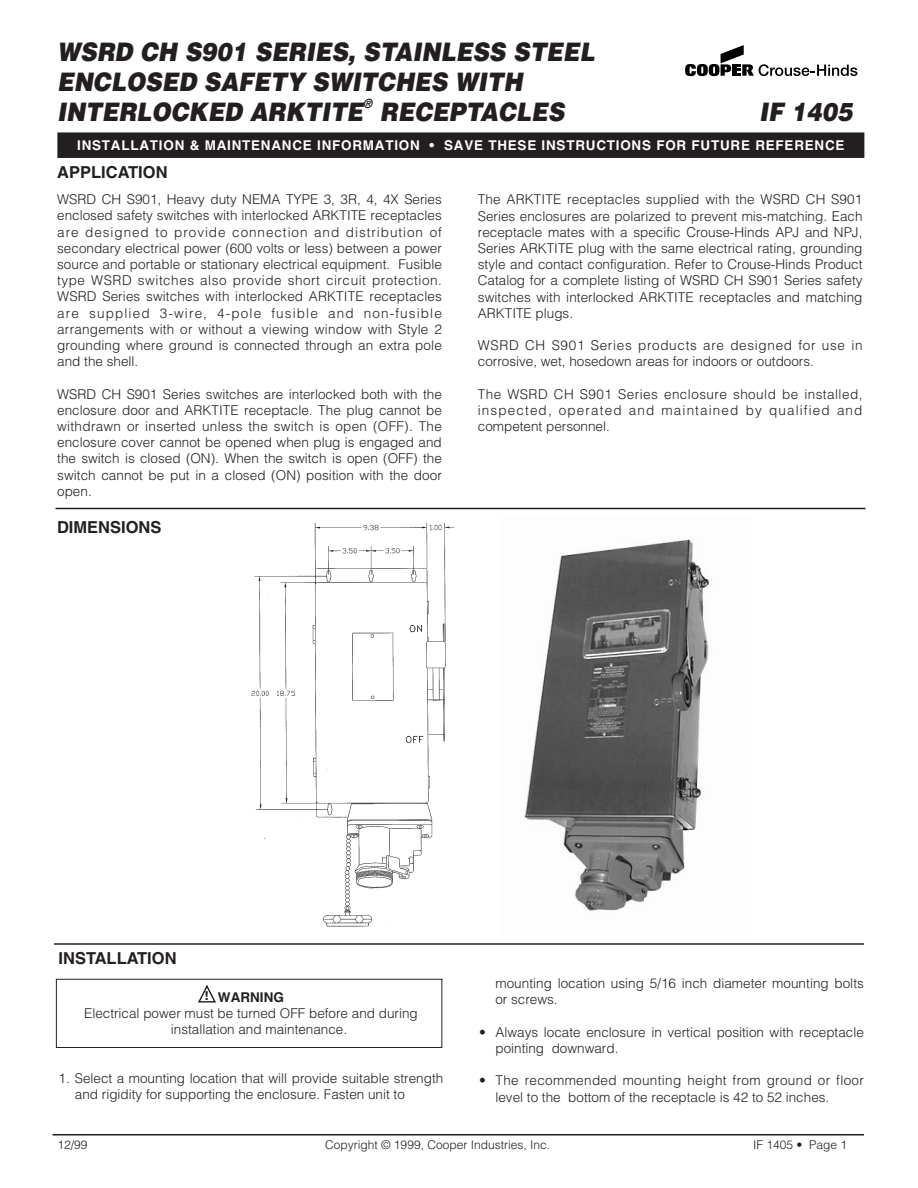
<style>
.page{position:relative;width:918px;height:1188px;background:#fff}
.page>*{position:absolute;margin:0;border:0;box-sizing:border-box;transform-origin:0 0}
.t1{font:italic 900 25.5px/30px "Helvetica";color:#231f20;scale:.9 1}
.t2{font:700 16.5px "Helvetica";color:#231f20}
.t3{font:300 13.5px/16.2px "Helvetica";color:#231f20}
.t4{font:300 13.5px/16.2px "Helvetica";letter-spacing:.025em;color:#231f20}
.t5{font:700 13.5px "Helvetica";letter-spacing:.055em;color:#fff}
.t6{font:700 13.5px "Helvetica";color:#231f20}
.t7{font:italic 900 12.75px "Helvetica";color:#231f20;scale:.9 1}
.t8{font:300 12px "Helvetica";color:#231f20}
.t9{font:900 condensed 11.7px "Helvetica";color:#231f20}
</style>
<div class="page">
<hr style="left:56px;top:508px;width:810px;height:1px;background:#231f20">
<img style="left:251px;top:522px;width:204px;height:405px">
<hr style="left:54px;top:943px;width:810px;height:2px;background:#231f20">
<div style="left:56px;top:979px;width:386px;height:69px;border:1px solid #231f20"></div>
<hr style="left:52px;top:1134px;width:812px;height:2px;background:#231f20">
<div style="left:58px;top:133px;width:806px;height:24px;background:#231f20"></div>
<div style="left:57px;top:132px;width:807px;height:26px;border:2px solid #231f20"></div>
<svg style="left:685px;top:45px;width:172px;height:31px"></svg>
<svg style="left:198px;top:986px;width:18px;height:17px"></svg>
<img style="left:524px;top:539px;width:186px;height:372px">
<h1 class="t1" style="left:57px;top:39px;width:599px">WSRD CH S901 SERIES, STAINLESS STEEL<br>ENCLOSED SAFETY SWITCHES WITH<br>INTERLOCKED ARKTITE</h1>
<p class="t7" style="left:363px;top:99px;width:12px">®</p>
<h1 class="t1" style="left:380px;top:99px;width:206px">RECEPTACLES</h1>
<h1 class="t1" style="left:759px;top:99px;width:105px">IF 1405</h1>
<p class="t5" style="left:77px;top:140px;width:769px">INSTALLATION &amp; MAINTENANCE INFORMATION • SAVE THESE INSTRUCTIONS FOR FUTURE REFERENCE</p>
<p class="t2" style="left:57px;top:166px;width:112px">APPLICATION</p>
<p class="t3" style="left:57px;top:193px;width:386px;text-align:justify">WSRD CH S901, Heavy duty NEMA TYPE 3, 3R, 4, 4X Series enclosed safety switches with interlocked ARKTITE receptacles are designed to provide connection and distribution of secondary electrical power (600 volts or less) between a power source and portable or stationary electrical equipment. Fusible type WSRD switches also provide short circuit protection.<br>WSRD Series switches with interlocked ARKTITE receptacles are supplied 3-wire, 4-pole fusible and non-fusible arrangements with or without a viewing window with Style 2 grounding where ground is connected through an extra pole and the shell.</p>
<p class="t3" style="left:57px;top:387px;width:386px;text-align:justify">WSRD CH S901 Series switches are interlocked both with the enclosure door and ARKTITE receptacle. The plug cannot be withdrawn or inserted unless the switch is open (OFF). The enclosure cover cannot be opened when plug is engaged and the switch is closed (ON). When the switch is open (OFF) the switch cannot be put in a closed (ON) position with the door open.</p>
<p class="t2" style="left:57px;top:521px;width:106px">DIMENSIONS</p>
<p class="t3" style="left:478px;top:193px;width:386px;text-align:justify">The ARKTITE receptacles supplied with the WSRD CH S901<br>Series enclosures are polarized to prevent mis-matching. Each receptacle mates with a specific Crouse-Hinds APJ and NPJ, Series ARKTITE plug with the same electrical rating, grounding style and contact configuration. Refer to Crouse-Hinds Product Catalog for a complete listing of WSRD CH S901 Series safety switches with interlocked ARKTITE receptacles and matching ARKTITE plugs.</p>
<p class="t3" style="left:478px;top:339px;width:386px">WSRD CH S901 Series products are designed for use in corrosive, wet, hosedown areas for indoors or outdoors.</p>
<p class="t3" style="left:478px;top:387px;width:386px;text-align:justify">The WSRD CH S901 Series enclosure should be installed, inspected, operated and maintained by qualified and competent personnel.</p>
<p class="t2" style="left:59px;top:952px;width:120px">INSTALLATION</p>
<p class="t9" style="left:205px;top:992px;width:5px">!</p>
<p class="t6" style="left:218px;top:992px;width:67px">WARNING</p>
<p class="t3" style="left:171px;top:1006px;width:248px;text-indent:-87px">Electrical power must be turned OFF before and during installation and maintenance.</p>
<p class="t3" style="left:75px;top:1071px;width:370px;text-indent:-16px">1. Select a mounting location that will provide suitable strength and rigidity for supporting the enclosure. Fasten unit to</p>
<p class="t3" style="left:495px;top:977px;width:370px">mounting location using 5/16 inch diameter mounting bolts or screws.</p>
<p class="t3" style="left:495px;top:1025px;width:370px;text-indent:-16px">• Always locate enclosure in vertical position with receptacle pointing downward.</p>
<p class="t4" style="left:495px;top:1074px;width:370px;text-indent:-16px">• The recommended mounting height from ground or floor level to the bottom of the receptacle is 42 to 52 inches.</p>
<p class="t8" style="left:58px;top:1140px;width:32px">12/99</p>
<p class="t8" style="left:325px;top:1140px;width:226px">Copyright © 1999, Cooper Industries, Inc.</p>
<p class="t8" style="left:753px;top:1140px;width:96px">IF 1405 • Page 1</p>
</div>
